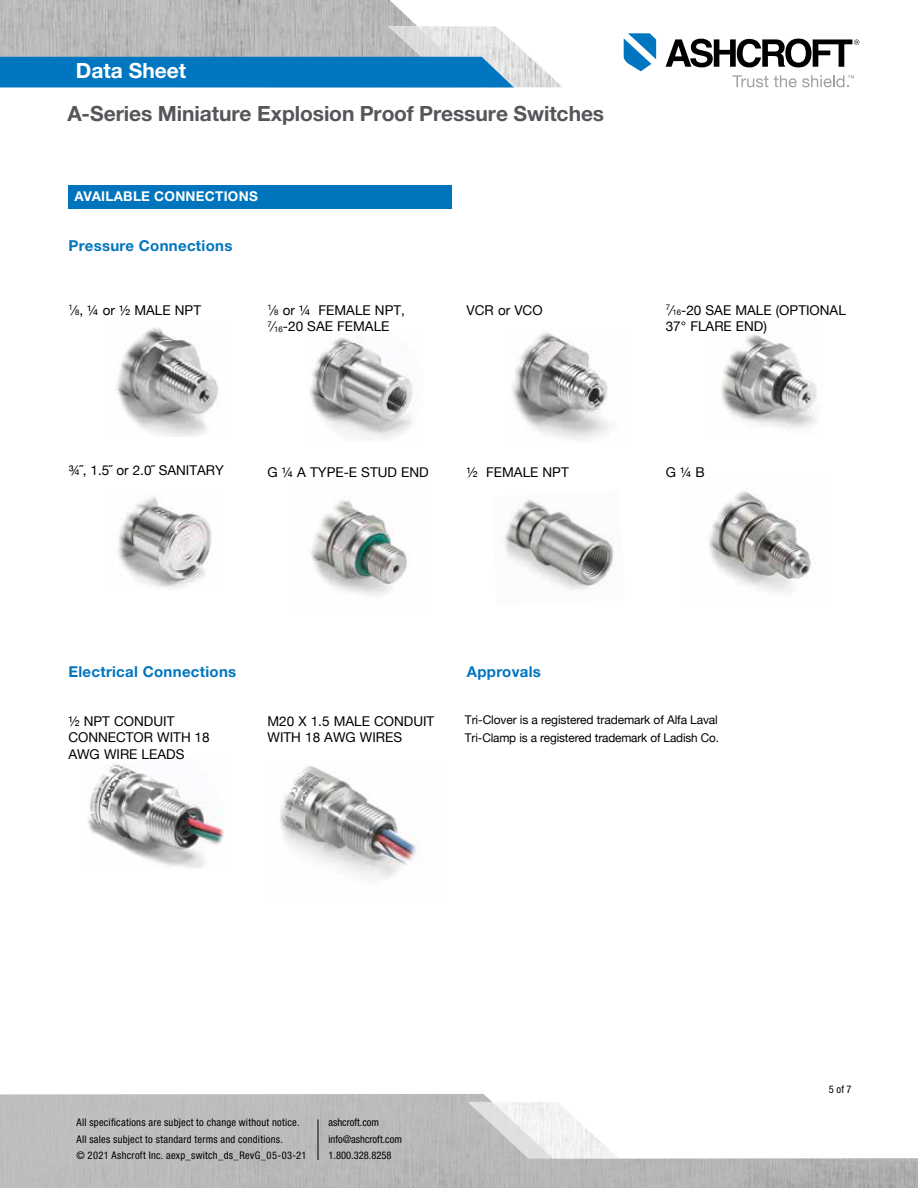
<style>
.page{position:relative;width:918px;height:1188px;background:#fff}
.page>*{position:absolute;margin:0;border:0;box-sizing:border-box;transform-origin:0 0}
.t1{font:700 21px "Helvetica Neue LT Std";letter-spacing:-.005em;color:#54565a}
.t2{font:700 21px "Helvetica Neue LT Std";color:#fff}
.t3{font:700 15px "Helvetica Neue LT Std";letter-spacing:.02em;color:#0075be}
.t4{font:13.5px/16.5px "Helvetica Neue";color:#000}
.t5{font:700 13.5px "Helvetica Neue LT Std";letter-spacing:.02em;color:#fff}
.t6{font:12px/18px "Helvetica Neue";letter-spacing:-.01em;color:#000}
.t7{font:condensed 10.5px/16.5px "Helvetica Neue LT Pro";letter-spacing:.025em;color:#000}
.t8{font:condensed 10.5px/16.5px "Helvetica Neue LT Pro";color:#000}
.s1{font-size:7.8px}
</style>
<div class="page">
<hr style="left:4px;top:87px;width:451px;height:1px;background:#ceced0">
<img style="left:0;top:0;width:417px;height:26px">
<svg style="left:732px;top:75px;width:36px;height:12px"></svg>
<svg style="left:624px;top:33px;width:32px;height:38px"></svg>
<svg style="left:666px;top:39px;width:193px;height:28px"></svg>
<svg style="left:774px;top:75px;width:80px;height:12px"></svg>
<svg style="left:0;top:26px;width:562px;height:61px;background:#71a4c5"></svg>
<svg style="left:0;top:1094px;width:918px;height:94px;fill:#bcbcbe"></svg>
<svg style="left:468px;top:1102px;width:151px;height:57px"></svg>
<img style="left:116px;top:328px;width:102px;height:109px">
<img style="left:310px;top:338px;width:103px;height:100px">
<img style="left:721px;top:334px;width:96px;height:94px">
<img style="left:118px;top:497px;width:94px;height:92px">
<img style="left:512px;top:332px;width:98px;height:108px">
<img style="left:504px;top:499px;width:110px;height:91px">
<img style="left:709px;top:491px;width:107px;height:101px">
<img style="left:311px;top:500px;width:96px;height:95px">
<img style="left:88px;top:764px;width:136px;height:105px">
<div style="left:69px;top:185px;width:383px;height:24px;background:#0075be"></div>
<img style="left:280px;top:766px;width:137px;height:113px">
<hr style="left:318px;top:1119px;width:1px;height:41px;background:#000">
<h1 class="t2" style="left:76px;top:57px;width:112px">Data Sheet</h1>
<h1 class="t1" style="left:68px;top:101px;width:538px">A-Series Miniature Explosion Proof Pressure Switches</h1>
<p class="t5" style="left:75px;top:188px;width:185px">AVAILABLE CONNECTIONS</p>
<p class="t3" style="left:69px;top:236px;width:165px">Pressure Connections</p>
<p class="t4" style="left:68px;top:301px;width:134px"><sup>1</sup>⁄<span class="s1">8</span>, ¼ or ½ MALE NPT</p>
<p class="t4" style="left:268px;top:301px;width:139px"><sup>1</sup>⁄<span class="s1">8</span> or ¼ FEMALE NPT,<br><sup>7</sup>⁄<span class="s1">16</span>-20 SAE FEMALE</p>
<p class="t4" style="left:666px;top:301px;width:182px"><sup>7</sup>⁄<span class="s1">16</span>-20 SAE MALE (OPTIONAL<br>37° FLARE END)</p>
<p class="t4" style="left:467px;top:301px;width:78px">VCR or VCO</p>
<p class="t4" style="left:68px;top:462px;width:157px">¾˝, 1.5˝ or 2.0˝ SANITARY</p>
<p class="t4" style="left:268px;top:463px;width:163px">G ¼ A TYPE-E STUD END</p>
<p class="t4" style="left:467px;top:463px;width:104px">½ FEMALE NPT</p>
<p class="t4" style="left:666px;top:463px;width:41px">G ¼ B</p>
<p class="t3" style="left:68px;top:662px;width:169px">Electrical Connections</p>
<p class="t3" style="left:467px;top:662px;width:76px">Approvals</p>
<p class="t4" style="left:68px;top:712px;width:143px">½ NPT CONDUIT<br>CONNECTOR WITH 18<br>AWG WIRE LEADS</p>
<p class="t4" style="left:268px;top:712px;width:168px">M20 X 1.5 MALE CONDUIT<br>WITH 18 AWG WIRES</p>
<p class="t6" style="left:465px;top:711px;width:256px">Tri-Clover is a registered trademark of Alfa Laval<br>Tri-Clamp is a registered trademark of Ladish Co.</p>
<p class="t7" style="left:76px;top:1114px;width:232px">All specifications are subject to change without notice.<br>All sales subject to standard terms and conditions.<br>© 2021 Ashcroft Inc. aexp_switch_ds_RevG_05-03-21</p>
<p class="t8" style="left:328px;top:1114px;width:75px">ashcroft.com info@ashcroft.com<br>1.800.328.8258</p>
<p class="t7" style="left:829px;top:1081px;width:24px">5 of 7</p>
</div>
